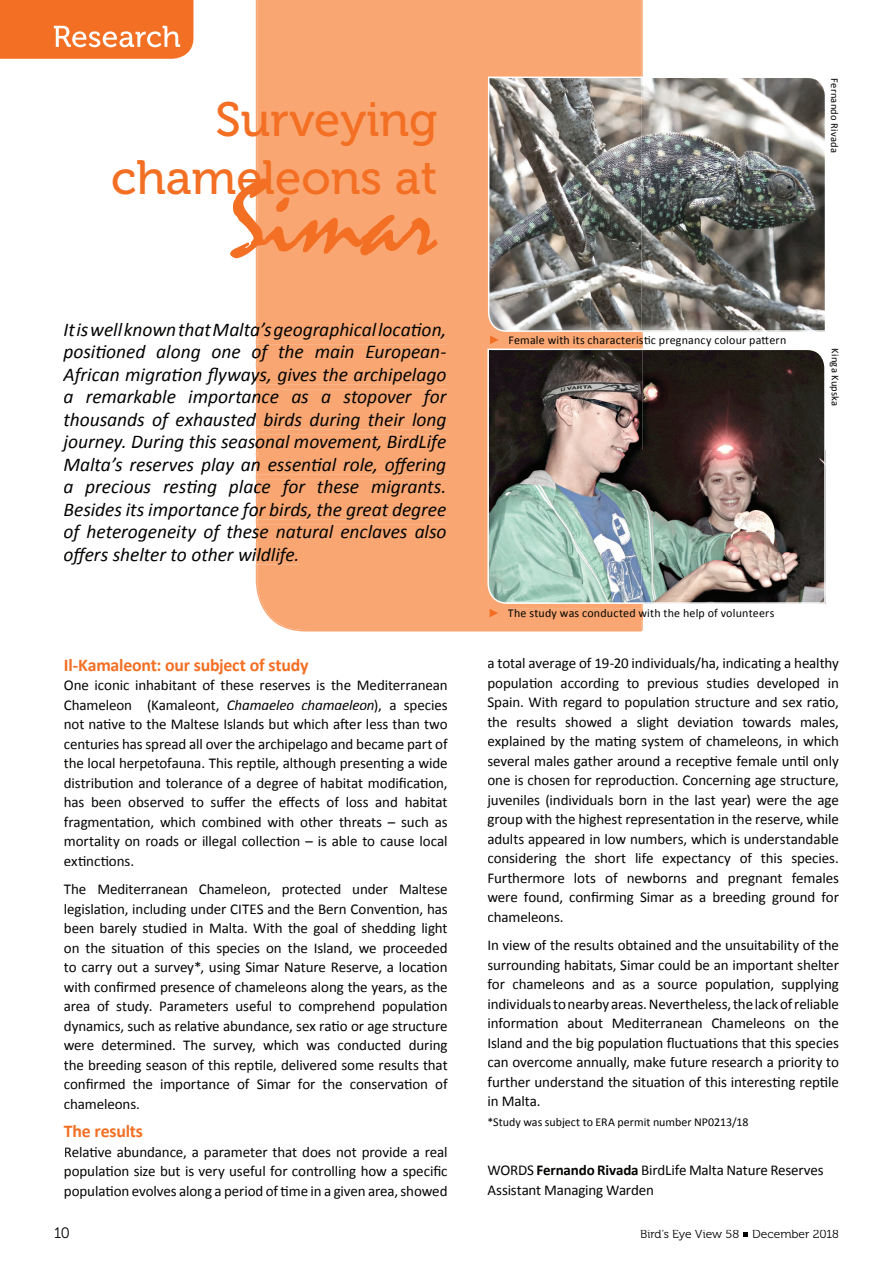
<style>
.page{position:relative;width:893px;height:1263px;background:#fff}
.page>*{position:absolute;margin:0;border:0;box-sizing:border-box;transform-origin:0 0}
.t1{font:108px "Mistral";color:#f36f23}
.t2{font:48px/57.6px "Museo 500";color:#f36f23;text-align:right}
.t3{font:italic 19.5px/22.5px "Calibri";letter-spacing:-.005em;color:#040503;text-align:justify}
.t4{font:700 18px "Calibri";letter-spacing:-.01em;color:#f36f23}
.t5{font:15px/19.5px "Calibri";letter-spacing:-.01em;color:#040503;text-align:justify}
.t6{font:15px "Museo 300";color:#040503}
.t7{font:12px "Calibri";letter-spacing:.015em;color:#040503}
.t8{font:12px "Museo 300";color:#040503}
.t9{font:10.5px "Calibri";letter-spacing:.02em;color:#000}
.s1{font-style:italic}
.s2{font-weight:700}
</style>
<div class="page">
<div style="left:256px;top:0;width:387px;height:631px;background:#f9a672"></div>
<svg style="left:490px;top:609px;width:8px;height:8px"></svg>
<div style="left:508px;top:609px;width:133px;height:10px;background:#f9a672"></div>
<svg style="left:641px;top:609px;width:2px;height:10px"></svg>
<img style="left:487px;top:349px;width:339px;height:255px">
<div style="left:257px;top:322px;width:189px;height:17px;background:#f9a672"></div>
<svg style="left:256px;top:322px;width:1px;height:17px"></svg>
<div style="left:257px;top:345px;width:189px;height:17px;background:#f9a672"></div>
<div style="left:257px;top:367px;width:189px;height:17px;background:#f9a672"></div>
<svg style="left:256px;top:345px;width:1px;height:39px"></svg>
<div style="left:257px;top:390px;width:190px;height:17px;background:#f9a672"></div>
<div style="left:257px;top:412px;width:189px;height:17px;background:#f9a672"></div>
<svg style="left:256px;top:390px;width:1px;height:39px"></svg>
<div style="left:257px;top:435px;width:189px;height:17px;background:#f9a672"></div>
<div style="left:257px;top:457px;width:189px;height:17px;background:#f9a672"></div>
<svg style="left:256px;top:435px;width:1px;height:39px"></svg>
<div style="left:257px;top:480px;width:189px;height:17px;background:#f9a672"></div>
<div style="left:257px;top:502px;width:189px;height:17px;background:#f9a672"></div>
<svg style="left:256px;top:480px;width:1px;height:39px"></svg>
<div style="left:257px;top:525px;width:189px;height:17px;background:#f9a672"></div>
<div style="left:257px;top:547px;width:43px;height:17px;background:#f9a672"></div>
<svg style="left:256px;top:525px;width:1px;height:39px"></svg>
<svg style="left:488px;top:77px;width:338px;height:255px"></svg>
<svg style="left:490px;top:336px;width:9px;height:8px"></svg>
<div style="left:509px;top:336px;width:132px;height:10px;background:#f9a672"></div>
<svg style="left:641px;top:336px;width:2px;height:10px"></svg>
<svg style="left:0;top:0;width:193px;height:59px"></svg>
<svg style="left:743px;top:1232px;width:5px;height:4px"></svg>
<h2 class="t2" style="left:111px;top:91px;width:328px">Surveying chameleons at</h2>
<h1 class="t1" style="left:230px;top:160px;width:209px">Simar</h1>
<p class="t3" style="left:63px;top:317px;width:384px">It is well known that Malta’s geographical location, positioned along one of the main European-African migration flyways, gives the archipelago a remarkable importance as a stopover for thousands of exhausted birds during their long journey. During this seasonal movement, BirdLife Malta’s reserves play an essential role, offering a precious resting place for these migrants.<br>Besides its importance for birds, the great degree of heterogeneity of these natural enclaves also offers shelter to other wildlife.</p>
<p class="t4" style="left:64px;top:653px;width:246px">Il-Kamaleont: our subject of study</p>
<p class="t5" style="left:64px;top:675px;width:385px">One iconic inhabitant of these reserves is the Mediterranean Chameleon (Kamaleont, <span class="s1">Chamaeleo chamaeleon</span>), a species not native to the Maltese Islands but which after less than two centuries has spread all over the archipelago and became part of the local herpetofauna. This reptile, although presenting a wide distribution and tolerance of a degree of habitat modification, has been observed to suffer the effects of loss and habitat fragmentation, which combined with other threats – such as mortality on roads or illegal collection – is able to cause local extinctions.</p>
<p class="t5" style="left:64px;top:879px;width:385px">The Mediterranean Chameleon, protected under Maltese legislation, including under CITES and the Bern Convention, has been barely studied in Malta. With the goal of shedding light on the situation of this species on the Island, we proceeded to carry out a survey*, using Simar Nature Reserve, a location with confirmed presence of chameleons along the years, as the area of study. Parameters useful to comprehend population dynamics, such as relative abundance, sex ratio or age structure were determined. The survey, which was conducted during the breeding season of this reptile, delivered some results that confirmed the importance of Simar for the conservation of chameleons.</p>
<p class="t4" style="left:64px;top:1119px;width:81px">The results</p>
<p class="t5" style="left:64px;top:1142px;width:385px">Relative abundance, a parameter that does not provide a real population size but is very useful for controlling how a specific population evolves along a period of time in a given area, showed</p>
<p class="t9" style="left:841px;top:78px;width:76px;rotate:90deg">Fernando Rivada</p>
<p class="t7" style="left:508px;top:332px;width:279px">Female with its characteristic pregnancy colour pattern</p>
<p class="t9" style="left:842px;top:348px;width:60px;rotate:90deg">Kinga Kupska</p>
<p class="t7" style="left:508px;top:605px;width:268px">The study was conducted with the help of volunteers</p>
<p class="t5" style="left:487px;top:654px;width:353px">a total average of 19-20 individuals/ha, indicating a healthy population according to previous studies developed in Spain. With regard to population structure and sex ratio, the results showed a slight deviation towards males, explained by the mating system of chameleons, in which several males gather around a receptive female until only one is chosen for reproduction. Concerning age structure, juveniles (individuals born in the last year) were the age group with the highest representation in the reserve, while adults appeared in low numbers, which is understandable considering the short life expectancy of this species.<br>Furthermore lots of newborns and pregnant females were found, confirming Simar as a breeding ground for chameleons.</p>
<p class="t5" style="left:487px;top:936px;width:353px">In view of the results obtained and the unsuitability of the surrounding habitats, Simar could be an important shelter for chameleons and as a source population, supplying individuals to nearby areas. Nevertheless, the lack of reliable information about Mediterranean Chameleons on the Island and the big population fluctuations that this species can overcome annually, make future research a priority to further understand the situation of this interesting reptile in Malta.</p>
<p class="t7" style="left:487px;top:1114px;width:263px">*Study was subject to ERA permit number NP0213/18</p>
<p class="t5" style="left:487px;top:1160px;width:338px">WORDS <span class="s2">Fernando Rivada</span> BirdLife Malta Nature Reserves<br>Assistant Managing Warden</p>
<p class="t6" style="left:54px;top:1225px;width:17px">10</p>
<p class="t8" style="left:640px;top:1228px;width:200px">Bird’s Eye View 58 December 2018</p>
</div>
